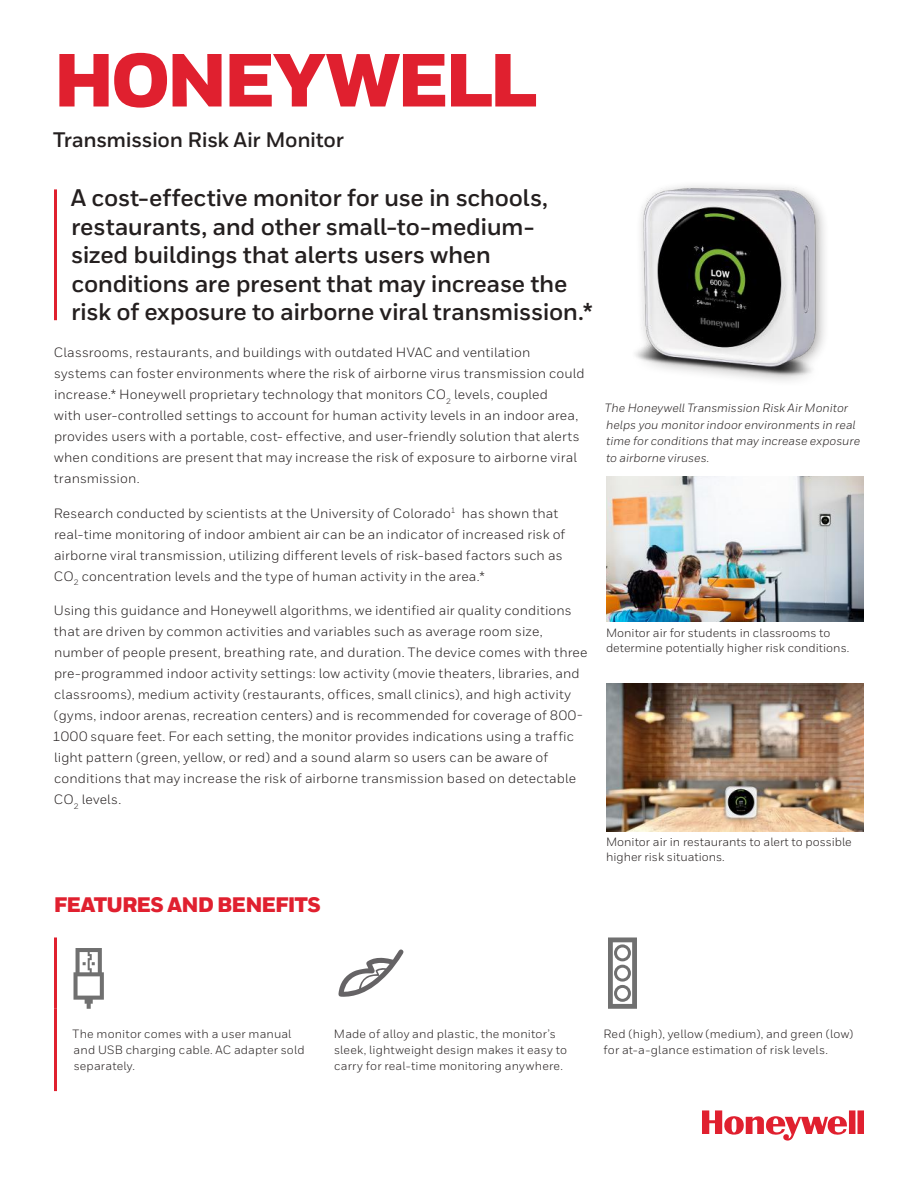
<style>
.page{position:relative;width:918px;height:1188px;background:#fff}
.page>*{position:absolute;margin:0;border:0;box-sizing:border-box;transform-origin:0 0}
.t1{font:900 75px "Honeywell Sans";letter-spacing:-.055em;color:#e0202f}
.t2{font:700 24px/28.5px "Honeywell Sans";letter-spacing:-.015em;color:#241f1f}
.t3{font:700 21px "Honeywell Sans";letter-spacing:-.02em;color:#241f1f}
.t4{font:900 21px "Honeywell Sans";letter-spacing:-.04em;color:#e0202f}
.t5{font:13.5px/21px "Honeywell Sans";letter-spacing:.01em;color:#241f1f}
.t6{font:12px/15.8px "Honeywell Sans";letter-spacing:.005em;color:#241f1f}
.t7{font:italic 12px/16.5px "Honeywell Sans";color:#241f1f}
</style>
<div class="page">
<svg style="left:702px;top:1110px;width:162px;height:31px"></svg>
<hr style="left:54px;top:937px;width:3px;height:72px;background:#e0202f">
<hr style="left:54px;top:1009px;width:3px;height:82px;background:#e0202f">
<svg style="left:74px;top:948px;width:30px;height:61px"></svg>
<svg style="left:338px;top:949px;width:66px;height:48px"></svg>
<svg style="left:608px;top:937px;width:29px;height:72px"></svg>
<div style="left:616px;top:946px;width:13px;height:14px;background:#fff;border-radius:50%"></div>
<div style="left:614px;top:944px;width:17px;height:17px;border:3px solid #707070;border-radius:50%"></div>
<div style="left:616px;top:966px;width:13px;height:14px;background:#fff;border-radius:50%"></div>
<div style="left:614px;top:965px;width:17px;height:17px;border:3px solid #707070;border-radius:50%"></div>
<div style="left:616px;top:986px;width:13px;height:14px;background:#fff;border-radius:50%"></div>
<div style="left:614px;top:985px;width:17px;height:17px;border:3px solid #707070;border-radius:50%"></div>
<hr style="left:54px;top:189px;width:3px;height:131px;background:#e0202f">
<img style="left:635px;top:185px;width:190px;height:196px">
<img style="left:606px;top:476px;width:258px;height:146px">
<img style="left:606px;top:684px;width:258px;height:147px">
<h1 class="t1" style="left:53px;top:34px;width:486px">HONEYWELL</h1>
<h3 class="t3" style="left:53px;top:127px;width:292px">Transmission Risk Air Monitor</h3>
<h2 class="t2" style="left:71px;top:184px;width:524px">A cost-effective monitor for use in schools, restaurants, and other small-to-medium&shy;sized buildings that alerts users when conditions are present that may increase the risk of exposure to airborne viral transmission.*</h2>
<p class="t5" style="left:54px;top:342px;width:532px">Classrooms, restaurants, and buildings with outdated HVAC and ventilation systems can foster environments where the risk of airborne virus transmission could increase.* Honeywell proprietary technology that monitors CO<sub>2</sub> levels, coupled<br>with user-controlled settings to account for human activity levels in an indoor area, provides users with a portable, cost- effective, and user-friendly solution that alerts when conditions are present that may increase the risk of exposure to airborne viral transmission.</p>
<p class="t5" style="left:54px;top:503px;width:513px">Research conducted by scientists at the University of Colorado<sup>1</sup> has shown that real-time monitoring of indoor ambient air can be an indicator of increased risk of airborne viral transmission, utilizing different levels of risk-based factors such as CO<sub>2</sub> concentration levels and the type of human activity in the area.*</p>
<p class="t5" style="left:52px;top:600px;width:537px">Using this guidance and Honeywell algorithms, we identified air quality conditions that are driven by common activities and variables such as average room size, number of people present, breathing rate, and duration. The device comes with three pre-programmed indoor activity settings: low activity (movie theaters, libraries, and classrooms), medium activity (restaurants, offices, small clinics), and high activity (gyms, indoor arenas, recreation centers) and is recommended for coverage of 800- 1000 square feet. For each setting, the monitor provides indications using a traffic light pattern (green, yellow, or red) and a sound alarm so users can be aware of conditions that may increase the risk of airborne transmission based on detectable CO<sub>2</sub> levels.</p>
<p class="t7" style="left:605px;top:400px;width:257px">The Honeywell Transmission Risk Air Monitor helps you monitor indoor environments in real time for conditions that may increase exposure to airborne viruses.</p>
<p class="t6" style="left:606px;top:625px;width:245px;line-height:15px">Monitor air for students in classrooms to determine potentially higher risk conditions.</p>
<p class="t6" style="left:606px;top:835px;width:247px;line-height:15px">Monitor air in restaurants to alert to possible higher risk situations.</p>
<h3 class="t4" style="left:54px;top:892px;width:269px">FEATURES AND BENEFITS</h3>
<p class="t6" style="left:73px;top:1026px;width:234px">The monitor comes with a user manual and USB charging cable. AC adapter sold separately.</p>
<p class="t6" style="left:334px;top:1026px;width:235px">Made of alloy and plastic, the monitor’s sleek, lightweight design makes it easy to carry for real-time monitoring anywhere.</p>
<p class="t6" style="left:603px;top:1026px;width:251px">Red (high), yellow (medium), and green (low) for at-a-glance estimation of risk levels.</p>
</div>
